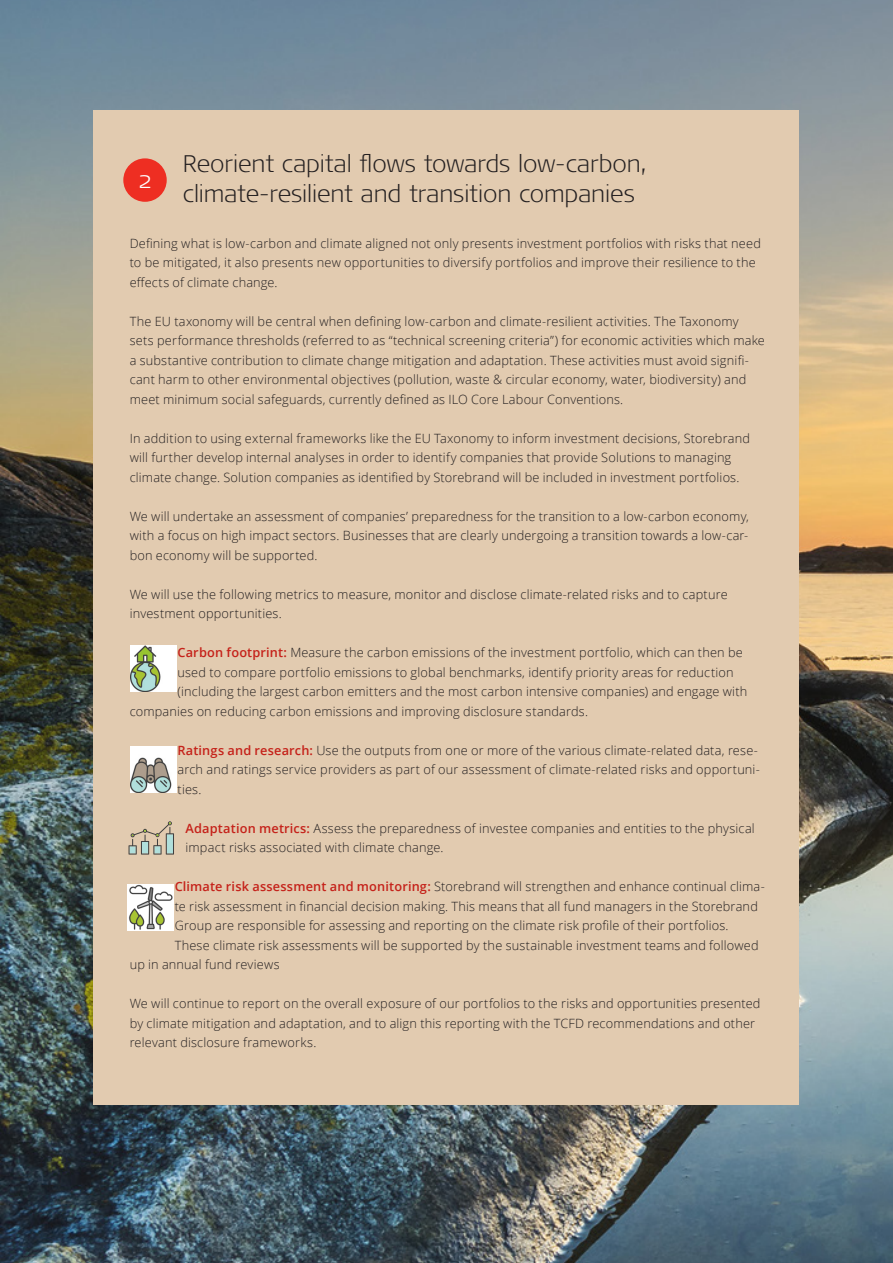
<style>
.page{position:relative;width:893px;height:1263px;background:#fff}
.page>*{position:absolute;margin:0;border:0;box-sizing:border-box;transform-origin:0 0}
.Tittel_16_20{font:300 expanded 24px/30px "Signa OT";letter-spacing:-.005em;color:#231f20}
.t1{font:300 expanded 24px "Signa OT";color:#fff}
.Brødtekst_8_5_13{font:300 12.75px/19.5px "Open Sans";letter-spacing:.015em;color:#231f20}
.s1{font-weight:600;color:#c5221a}
</style>
<div class="page">
<img style="left:0;top:0;width:893px;height:1263px">
<div style="left:94px;top:111px;width:705px;height:994px;background:#e2cbb0"></div>
<div style="left:123px;top:158px;width:44px;height:44px;background:#ee2e22;border-radius:50%"></div>
<img style="left:131px;top:646px;width:45px;height:45px">
<img style="left:131px;top:747px;width:45px;height:45px">
<svg style="left:129px;top:821px;width:45px;height:33px"></svg>
<img style="left:128px;top:885px;width:45px;height:45px">
<p class="Tittel_16_20" style="left:183px;top:148px;width:466px">Reorient capital flows towards low-carbon, climate-resilient and transition companies</p>
<p class="Brødtekst_8_5_13" style="left:130px;top:233px;width:633px">Defining what is low-carbon and climate aligned not only presents investment portfolios with risks that need to be mitigated, it also presents new opportunities to diversify portfolios and improve their resilience to the effects of climate change.</p>
<p class="Brødtekst_8_5_13" style="left:130px;top:311px;width:637px">The EU taxonomy will be central when defining low-carbon and climate-resilient activities. The Taxonomy sets performance thresholds (referred to as “technical screening criteria”) for economic activities which make a substantive contribution to climate change mitigation and adaptation. These activities must avoid signifi&shy;cant harm to other environmental objectives (pollution, waste &amp; circular economy, water, biodiversity) and meet minimum social safeguards, currently defined as ILO Core Labour Conventions.</p>
<p class="Brødtekst_8_5_13" style="left:130px;top:428px;width:622px">In addition to using external frameworks like the EU Taxonomy to inform investment decisions, Storebrand will further develop internal analyses in order to identify companies that provide Solutions to managing climate change. Solution companies as identified by Storebrand will be included in investment portfolios.</p>
<p class="Brødtekst_8_5_13" style="left:130px;top:506px;width:621px;text-align:justify">We will undertake an assessment of companies’ preparedness for the transition to a low-carbon economy, with a focus on high impact sectors. Businesses that are clearly undergoing a transition towards a low-car&shy;bon economy will be supported.</p>
<p class="Brødtekst_8_5_13" style="left:130px;top:584px;width:599px">We will use the following metrics to measure, monitor and disclose climate-related risks and to capture investment opportunities.</p>
<p class="Brødtekst_8_5_13" style="left:177px;top:642px;width:567px"><span class="s1">Carbon footprint:</span> Measure the carbon emissions of the investment portfolio, which can then be</p>
<p class="Brødtekst_8_5_13" style="left:177px;top:662px;width:558px">used to compare portfolio emissions to global benchmarks, identify priority areas for reduction</p>
<p class="Brødtekst_8_5_13" style="left:177px;top:681px;width:571px">(including the largest carbon emitters and the most carbon intensive companies) and engage with</p>
<p class="Brødtekst_8_5_13" style="left:130px;top:701px;width:460px">companies on reducing carbon emissions and improving disclosure standards.</p>
<p class="Brødtekst_8_5_13" style="left:178px;top:740px;width:584px"><span class="s1">Ratings and research:</span> Use the outputs from one or more of the various climate-related data, rese&shy;arch and ratings service providers as part of our assessment of climate-related risks and opportuni&shy;ties.</p>
<p class="Brødtekst_8_5_13" style="left:186px;top:818px;width:571px"><span class="s1">Adaptation metrics:</span> Assess the preparedness of investee companies and entities to the physical impact risks associated with climate change.</p>
<p class="Brødtekst_8_5_13" style="left:175px;top:876px;width:592px"><span class="s1">Climate risk assessment and monitoring:</span> Storebrand will strengthen and enhance continual clima-</p>
<p class="Brødtekst_8_5_13" style="left:175px;top:896px;width:585px">te risk assessment in financial decision making. This means that all fund managers in the Storebrand</p>
<p class="Brødtekst_8_5_13" style="left:175px;top:915px;width:555px">Group are responsible for assessing and reporting on the climate risk profile of their portfolios.</p>
<p class="Brødtekst_8_5_13" style="left:175px;top:935px;width:586px">These climate risk assessments will be supported by the sustainable investment teams and followed</p>
<p class="Brødtekst_8_5_13" style="left:130px;top:954px;width:151px">up in annual fund reviews</p>
<p class="Brødtekst_8_5_13" style="left:130px;top:993px;width:632px">We will continue to report on the overall exposure of our portfolios to the risks and opportunities presented by climate mitigation and adaptation, and to align this reporting with the TCFD recommendations and other relevant disclosure frameworks.</p>
<p class="t1" style="left:139px;top:165px;width:14px">2</p>
</div>
